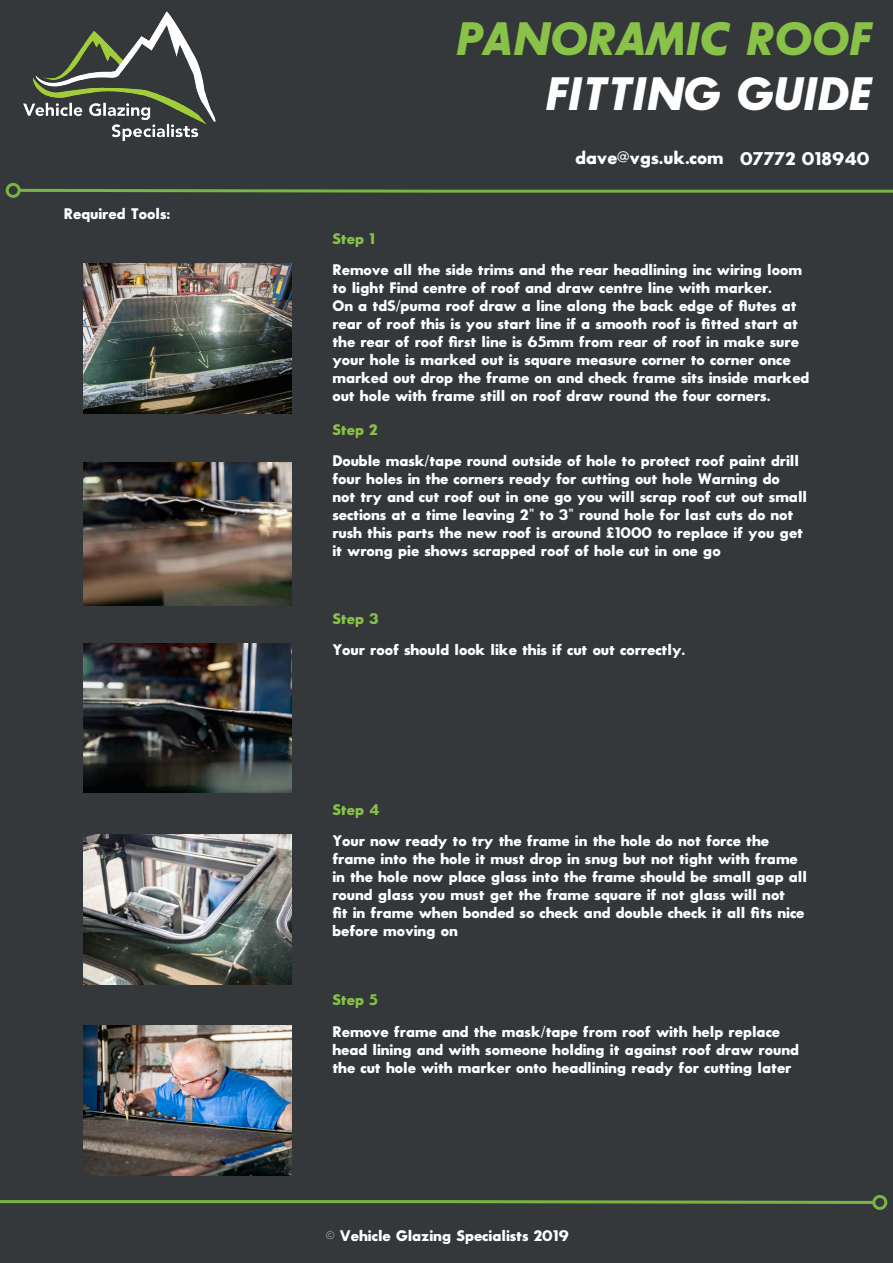
<style>
.page{position:relative;width:893px;height:1263px;background:#35383a}
.page>*{position:absolute;margin:0;border:0;box-sizing:border-box;transform-origin:0 0}
.t1{font:italic 45.9px "Sans Serif Bld FLF";color:#89c248}
.t2{font:italic 45.9px "Sans Serif Bld FLF";color:#fff}
.t3{font:18px "Sans Serif Bld FLF";color:#fff}
.t4{font:15px/18px "Sans Serif Bld FLF";color:#fff}
.t5{font:15px "Sans Serif Bld FLF";color:#89c248}
</style>
<div class="page">
<svg style="left:16px;top:187px;width:877px;height:7px"></svg>
<div style="left:6px;top:183px;width:15px;height:15px;border:3px solid #78b542;border-radius:50%"></div>
<img style="left:23px;top:11px;width:193px;height:130px">
<svg style="left:0;top:1199px;width:877px;height:5px"></svg>
<div style="left:872px;top:1195px;width:15px;height:15px;border:3px solid #78b542;border-radius:50%"></div>
<img style="left:84px;top:264px;width:208px;height:149px">
<img style="left:84px;top:463px;width:208px;height:143px">
<img style="left:84px;top:644px;width:208px;height:148px">
<img style="left:84px;top:835px;width:208px;height:149px">
<img style="left:84px;top:1025px;width:208px;height:150px">
<p class="t4" style="left:64px;top:205px;width:108px">Required Tools:</p>
<h1 class="t1" style="left:454px;top:12px;width:417px">PANORAMIC ROOF</h1>
<h1 class="t2" style="left:543px;top:67px;width:328px">FITTING GUIDE</h1>
<p class="t5" style="left:332px;top:230px;width:44px">Step 1</p>
<p class="t3" style="left:576px;top:148px;width:296px">dave@vgs.uk.com 07772 018940</p>
<p class="t4" style="left:332px;top:261px;width:478px">Remove all the side trims and the rear headlining inc wiring loom to light Find centre of roof and draw centre line with marker.<br>On a tdS/puma roof draw a line along the back edge of flutes at rear of roof this is you start line if a smooth roof is fitted start at the rear of roof first line is 65mm from rear of roof in make sure your hole is marked out is square measure corner to corner once marked out drop the frame on and check frame sits inside marked out hole with frame still on roof draw round the four corners.</p>
<p class="t5" style="left:332px;top:421px;width:47px">Step 2</p>
<p class="t4" style="left:332px;top:452px;width:476px">Double mask/tape round outside of hole to protect roof paint drill four holes in the corners ready for cutting out hole Warning do<br>not try and cut roof out in one go you will scrap roof cut out small sections at a time leaving 2” to 3” round hole for last cuts do not rush this parts the new roof is around £1000 to replace if you get it wrong pie shows scrapped roof of hole cut in one go</p>
<p class="t5" style="left:332px;top:610px;width:48px">Step 3</p>
<p class="t4" style="left:332px;top:641px;width:355px">Your roof should look like this if cut out correctly.</p>
<p class="t5" style="left:332px;top:801px;width:49px">Step 4</p>
<p class="t4" style="left:332px;top:832px;width:476px">Your now ready to try the frame in the hole do not force the frame into the hole it must drop in snug but not tight with frame in the hole now place glass into the frame should be small gap all round glass you must get the frame square if not glass will not<br>fit in frame when bonded so check and double check it all fits nice before moving on</p>
<p class="t5" style="left:332px;top:992px;width:47px">Step 5</p>
<p class="t4" style="left:332px;top:1022px;width:468px">Remove frame and the mask/tape from roof with help replace head lining and with someone holding it against roof draw round the cut hole with marker onto headlining ready for cutting later</p>
<p class="t4" style="left:326px;top:1226px;width:244px">© Vehicle Glazing Specialists 2019</p>
</div>
